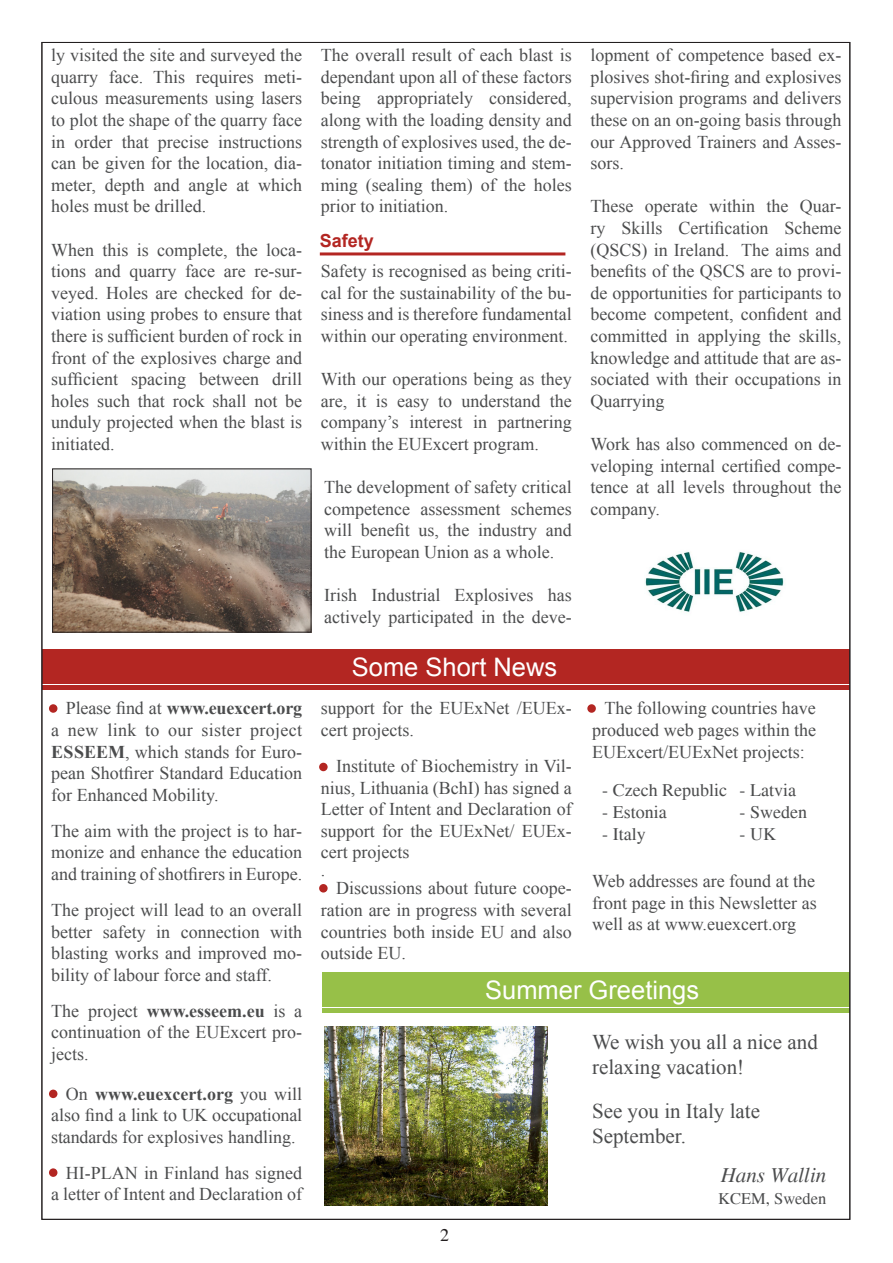
<style>
.page{position:relative;width:893px;height:1263px;background:#fff}
.page>*{position:absolute;margin:0;border:0;box-sizing:border-box;transform-origin:0 0}
.t1{font:25.5px "Arial";color:#fff}
.t2{font:21px/25.2px "Times New Roman";color:#4b4c4d}
.t3{font:italic 21px "Times";color:#4b4c4d}
.t4{font:18px/21.6px "Times New Roman";color:#4b4c4d;text-align:justify}
.t5{font:18px "Times";color:#4b4c4d}
.t6{font:700 18px "Arial";color:#b32622}
.t7{font:18px "Times";color:#231f20}
.t8{font:16.5px "Times";color:#4b4c4d}
.s1{font-weight:700}
</style>
<div class="page">
<div style="left:43px;top:649px;width:807px;height:34px;background:#b32622"></div>
<div style="left:322px;top:972px;width:527px;height:34px;background:#97c048"></div>
<div style="left:43px;top:685px;width:807px;height:5px;background:#b32622"></div>
<div style="left:322px;top:1008px;width:527px;height:5px;background:#97c048"></div>
<img style="left:645px;top:551px;width:139px;height:61px">
<img style="left:325px;top:1027px;width:222px;height:178px">
<div style="left:49px;top:704px;width:8px;height:9px;background:#b32622;border-radius:50%"></div>
<div style="left:49px;top:1089px;width:8px;height:9px;background:#b32622;border-radius:50%"></div>
<div style="left:49px;top:1168px;width:8px;height:9px;background:#b32622;border-radius:50%"></div>
<div style="left:319px;top:763px;width:9px;height:8px;background:#b32622;border-radius:50%"></div>
<div style="left:587px;top:704px;width:9px;height:9px;background:#b32622;border-radius:50%"></div>
<div style="left:319px;top:884px;width:9px;height:8px;background:#b32622;border-radius:50%"></div>
<img style="left:54px;top:470px;width:255px;height:160px">
<div style="left:52px;top:468px;width:259px;height:164px;border:1px solid #231f20"></div>
<hr style="left:320px;top:252px;width:245px;height:3px;background:#b32622">
<p class="t4" style="left:51px;top:44px;width:252px">ly visited the site and surveyed the quarry face. This requires meti&shy;culous measurements using lasers to plot the shape of the quarry face in order that precise instructions can be given for the location, dia&shy;meter, depth and angle at which holes must be drilled.</p>
<p class="t4" style="left:51px;top:238px;width:252px">When this is complete, the loca&shy;tions and quarry face are re-sur&shy;veyed. Holes are checked for de&shy;viation using probes to ensure that there is sufficient burden of rock in front of the explosives charge and sufficient spacing between drill holes such that rock shall not be unduly projected when the blast is initiated.</p>
<p class="t4" style="left:51px;top:697px;width:252px;text-indent:15px">Please find at <span class="s1">www.euexcert.org </span>a new link to our sister project <span class="s1">ESSEEM</span>, which stands for Euro&shy;pean Shotfirer Standard Education for Enhanced Mobility.</p>
<p class="t4" style="left:51px;top:820px;width:252px">The aim with the project is to har&shy;monize and enhance the education and training of shotfirers in Europe.</p>
<p class="t4" style="left:51px;top:899px;width:252px">The project will lead to an overall better safety in connection with blasting works and improved mo&shy;bility of labour force and staff.</p>
<p class="t4" style="left:51px;top:1000px;width:252px">The project <span class="s1">www.esseem.eu</span> is a continuation of the EUExcert pro&shy;jects.</p>
<p class="t4" style="left:51px;top:1082px;width:252px;text-indent:15px">On <span class="s1">www.euexcert.org</span> you will also find a link to UK occupational standards for explosives handling.</p>
<p class="t4" style="left:51px;top:1162px;width:252px;text-align:right">HI-PLAN in Finland has signed<br>a letter of Intent and Declaration of</p>
<p class="t4" style="left:321px;top:44px;width:252px">The overall result of each blast is dependant upon all of these factors being appropriately considered, along with the loading density and strength of explosives used, the de&shy;tonator initiation timing and stem&shy;ming (sealing them) of the holes prior to initiation.</p>
<p class="t6" style="left:320px;top:229px;width:56px">Safety</p>
<p class="t4" style="left:321px;top:260px;width:252px">Safety is recognised as being criti&shy;cal for the sustainability of the bu&shy;siness and is therefore fundamental within our operating environment.</p>
<p class="t4" style="left:321px;top:368px;width:252px">With our operations being as they are, it is easy to understand the company’s interest in partnering within the EUExcert program.</p>
<p class="t4" style="left:324px;top:476px;width:249px">The development of safety critical competence assessment schemes will benefit us, the industry and the European Union as a whole.</p>
<p class="t4" style="left:324px;top:584px;width:249px">Irish Industrial Explosives has actively participated in the deve-</p>
<p class="t1" style="left:352px;top:651px;width:207px">Some Short News</p>
<p class="t4" style="left:321px;top:697px;width:252px">support for the EUExNet /EUEx&shy;cert projects.</p>
<p class="t4" style="left:321px;top:755px;width:252px;text-indent:15px">Institute of Biochemistry in Vil&shy;nius, Lithuania (BchI) has signed a Letter of Intent and Declaration of support for the EUExNet/ EUEx&shy;cert projects</p>
<p class="t4" style="left:321px;top:859px;width:6px">.</p>
<p class="t4" style="left:321px;top:877px;width:252px;text-indent:15px">Discussions about future coope&shy;ration are in progress with several countries both inside EU and also outside EU.</p>
<p class="t4" style="left:590px;top:44px;width:252px">lopment of competence based ex&shy;plosives shot-firing and explosives supervision programs and delivers these on an on-going basis through our Approved Trainers and Asses&shy;sors.</p>
<p class="t4" style="left:590px;top:195px;width:252px">These operate within the Quar&shy;ry Skills Certification Scheme (QSCS) in Ireland. The aims and benefits of the QSCS are to provi&shy;de opportunities for participants to become competent, confident and committed in applying the skills, knowledge and attitude that are as&shy;sociated with their occupations in Quarrying</p>
<p class="t4" style="left:590px;top:433px;width:252px">Work has also commenced on de&shy;veloping internal certified compe&shy;tence at all levels throughout the company.</p>
<p class="t4" style="left:592px;top:697px;width:225px;text-indent:12px">The following countries have produced web pages within the EUExcert/EUExNet projects:</p>
<p class="t5" style="left:602px;top:780px;width:126px">- Czech Republic</p>
<p class="t5" style="left:602px;top:802px;width:66px">- Estonia</p>
<p class="t5" style="left:602px;top:823px;width:45px">- Italy</p>
<p class="t5" style="left:740px;top:780px;width:58px">- Latvia</p>
<p class="t5" style="left:740px;top:802px;width:69px">- Sweden</p>
<p class="t5" style="left:740px;top:823px;width:38px">- UK</p>
<p class="t4" style="left:592px;top:870px;width:226px">Web addresses are found at the front page in this Newsletter as well as at www.euexcert.org</p>
<p class="t1" style="left:485px;top:973px;width:215px">Summer Greetings</p>
<p class="t7" style="left:440px;top:1224px;width:10px">2</p>
<p class="t2" style="left:592px;top:1029px;width:227px">We wish you all a nice and relaxing vacation!</p>
<p class="t2" style="left:592px;top:1098px;width:169px">See you in Italy late</p>
<p class="t2" style="left:592px;top:1123px;width:95px">September.</p>
<p class="t3" style="left:721px;top:1164px;width:107px">Hans Wallin</p>
<p class="t8" style="left:718px;top:1189px;width:110px">KCEM, Sweden</p>
</div>
